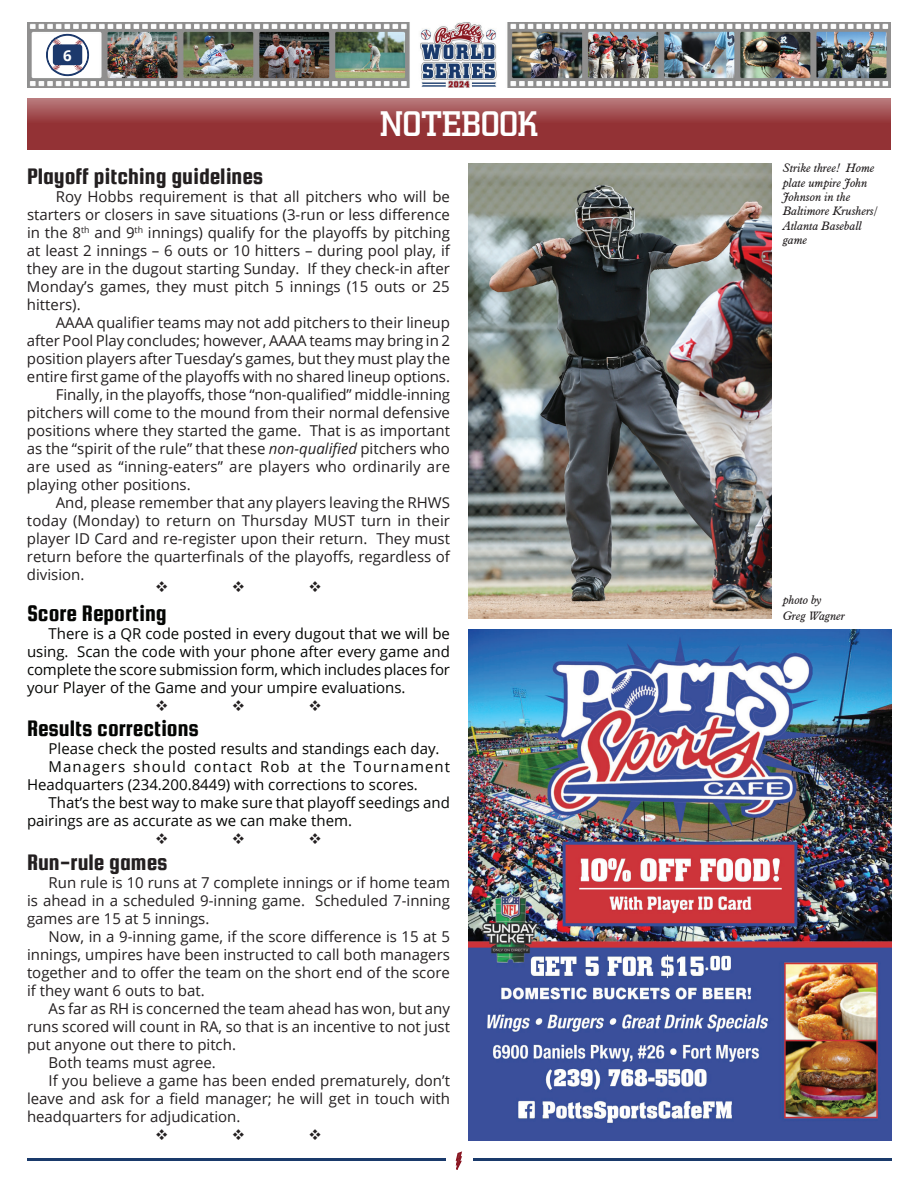
<style>
.page{position:relative;width:918px;height:1188px;background:#fff}
.page>*{position:absolute;margin:0;border:0;box-sizing:border-box;transform-origin:0 0}
.t1{font:500 36px "Square Slabserif 711 BT";color:#fff}
.t2{font:24px "Squada One";color:#231f20}
.t3{font:24px "Squada One";color:#040503}
.t4{font:15px/18px "Open Sans";color:#231f20;text-align:justify}
.t5{font:15px/18px "Open Sans";color:#040503;text-align:justify}
.t6{font:15px "Open Sans";letter-spacing:.07em;color:#040503}
.t7{font:700 15px "Open Sans";color:#fff}
.t8{font:italic 12px/14.4px "Aldine 721 BT";color:#231f20}
.s1{font-style:italic}
</style>
<div class="page">
<svg style="left:455px;top:1151px;width:7px;height:19px"></svg>
<hr style="left:27px;top:1158px;width:419px;height:3px;background:#1a3a6b">
<hr style="left:473px;top:1158px;width:418px;height:3px;background:#1a3a6b">
<img style="left:27px;top:23px;width:864px;height:64px">
<svg style="left:45px;top:32px;width:45px;height:46px"></svg>
<div style="left:53px;top:44px;width:29px;height:21px;background:#1c396c;border-radius:3px"></div>
<svg style="left:27px;top:98px;width:864px;height:52px;background:#9c4447"></svg>
<img style="left:468px;top:630px;width:424px;height:511px">
<img style="left:468px;top:163px;width:304px;height:456px">
<p class="t7" style="left:63px;top:45px;width:10px">6</p>
<h1 class="t1" style="left:380px;top:101px;width:159px">NOTEBOOK</h1>
<h2 class="t2" style="left:27px;top:163px;width:238px">Playoff pitching guidelines</h2>
<p class="t4" style="left:27px;top:187px;width:425px;text-indent:29px">Roy Hobbs requirement is that all pitchers who will be starters or closers in save situations (3-run or less difference in the 8<sup>th</sup> and 9<sup>th</sup> innings) qualify for the playoffs by pitching at least 2 innings – 6 outs or 10 hitters – during pool play, if they are in the dugout starting Sunday. If they check-in after Monday’s games, they must pitch 5 innings (15 outs or 25 hitters).</p>
<p class="t4" style="left:56px;top:313px;width:396px">AAAA qualifier teams may not add pitchers to their lineup</p>
<p class="t4" style="left:27px;top:331px;width:425px">after Pool Play concludes; however, AAAA teams may bring in 2</p>
<p class="t4" style="left:27px;top:349px;width:425px">position players after Tuesday’s games, but they must play the</p>
<p class="t4" style="left:27px;top:367px;width:425px">entire first game of the playoffs with no shared lineup options.</p>
<p class="t4" style="left:56px;top:385px;width:396px">Finally, in the playoffs, those “non-qualified” middle-inning</p>
<p class="t4" style="left:27px;top:403px;width:425px">pitchers will come to the mound from their normal defensive</p>
<p class="t4" style="left:27px;top:421px;width:424px">positions where they started the game. That is as important</p>
<p class="t4" style="left:27px;top:439px;width:425px">as the “spirit of the rule” that these <span class="s1">non-qualified</span> pitchers who</p>
<p class="t4" style="left:27px;top:457px;width:425px">are used as “inning-eaters” are players who ordinarily are</p>
<p class="t4" style="left:27px;top:475px;width:165px">playing other positions.</p>
<p class="t4" style="left:56px;top:493px;width:396px">And, please remember that any players leaving the RHWS</p>
<p class="t4" style="left:27px;top:511px;width:425px">today (Monday) to return on Thursday MUST turn in their</p>
<p class="t4" style="left:27px;top:529px;width:425px">player ID Card and re-register upon their return. They must</p>
<p class="t4" style="left:27px;top:547px;width:425px">return before the quarterfinals of the playoffs, regardless of</p>
<p class="t4" style="left:27px;top:565px;width:59px">division.</p>
<h2 class="t3" style="left:27px;top:600px;width:141px">Score Reporting</h2>
<p class="t5" style="left:27px;top:624px;width:425px;text-indent:22px">There is a QR code posted in every dugout that we will be using. Scan the code with your phone after every game and complete the score submission form, which includes places for your Player of the Game and your umpire evaluations.</p>
<h2 class="t3" style="left:27px;top:715px;width:174px">Results corrections</h2>
<p class="t5" style="left:49px;top:739px;width:393px">Please check the posted results and standings each day.</p>
<p class="t6" style="left:49px;top:756px;width:403px">Managers should contact Rob at the Tournament</p>
<p class="t5" style="left:27px;top:775px;width:392px">Headquarters (234.200.8449) with corrections to scores.</p>
<p class="t5" style="left:49px;top:793px;width:403px">That’s the best way to make sure that playoff seedings and</p>
<p class="t5" style="left:27px;top:811px;width:327px">pairings are as accurate as we can make them.</p>
<h2 class="t2" style="left:27px;top:849px;width:142px">Run-rule games</h2>
<p class="t4" style="left:27px;top:873px;width:425px;text-indent:22px">Run rule is 10 runs at 7 complete innings or if home team is ahead in a scheduled 9-inning game. Scheduled 7-inning games are 15 at 5 innings.</p>
<p class="t4" style="left:27px;top:927px;width:425px;text-indent:22px">Now, in a 9-inning game, if the score difference is 15 at 5 innings, umpires have been instructed to call both managers together and to offer the team on the short end of the score if they want 6 outs to bat.</p>
<p class="t4" style="left:49px;top:999px;width:403px">As far as RH is concerned the team ahead has won, but any</p>
<p class="t4" style="left:27px;top:1017px;width:425px">runs scored will count in RA, so that is an incentive to not just</p>
<p class="t4" style="left:27px;top:1035px;width:210px">put anyone out there to pitch.</p>
<p class="t4" style="left:49px;top:1053px;width:169px">Both teams must agree.</p>
<p class="t4" style="left:49px;top:1071px;width:403px">If you believe a game has been ended prematurely, don’t</p>
<p class="t4" style="left:27px;top:1089px;width:425px">leave and ask for a field manager; he will get in touch with</p>
<p class="t4" style="left:27px;top:1107px;width:215px">headquarters for adjudication.</p>
<p class="t8" style="left:783px;top:161px;width:96px">Strike three! Home plate umpire John<br>Johnson in the<br>Baltimore Krushers/<br>Atlanta Baseball game</p>
<p class="t8" style="left:783px;top:591px;width:64px;line-height:16.2px">photo by<br>Greg Wagner</p>
</div>
